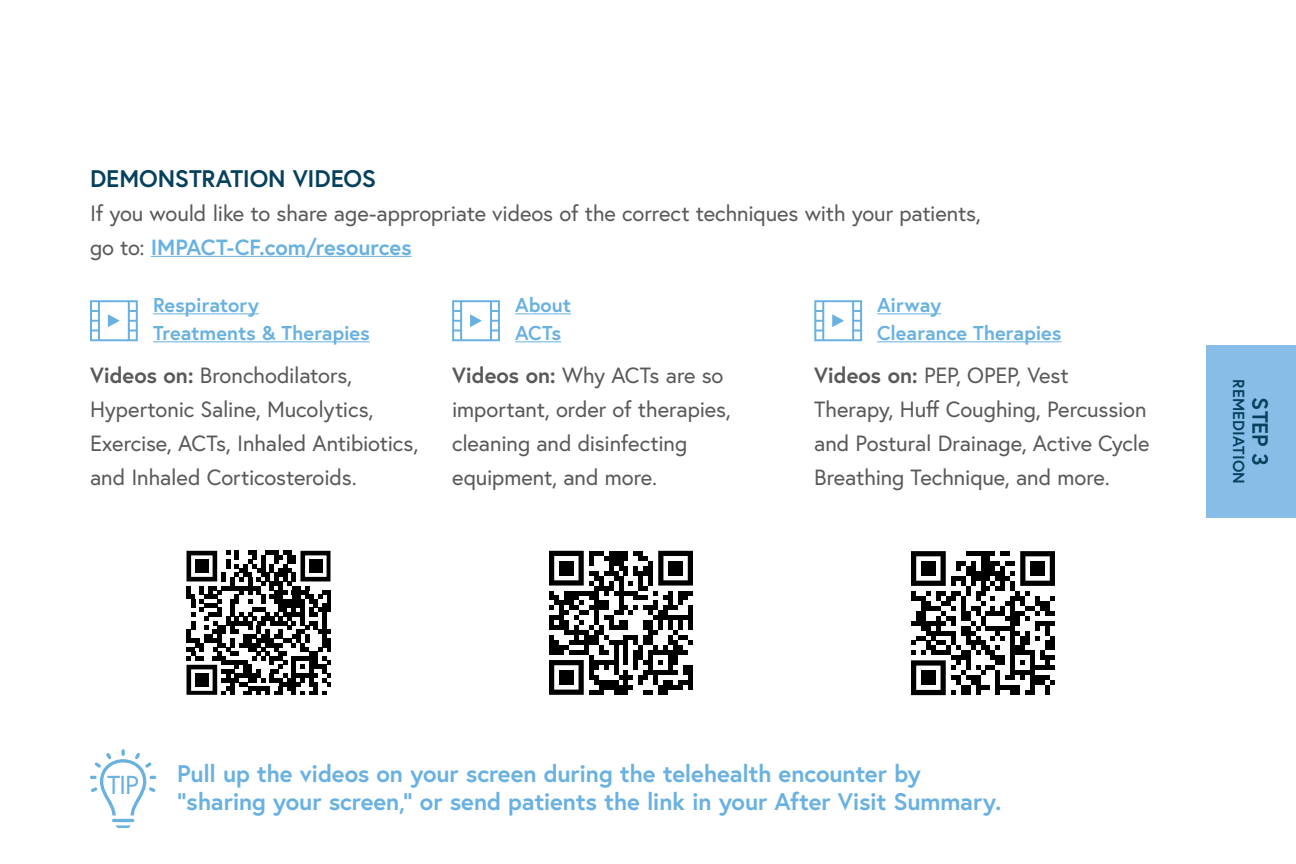
<style>
.page{position:relative;width:1296px;height:864px;background:#fff}
.page>*{position:absolute;margin:0;border:0;box-sizing:border-box;transform-origin:0 0}
.t1{font:26px "Europa";color:#69b1e1}
.t2{font:700 24px/28px "Europa";letter-spacing:-.01em;color:#69b1e1}
.t3{font:700 24px "Europa";letter-spacing:-.01em;color:#06415c}
.t4{font:22px/34px "Europa";letter-spacing:-.01em;color:#58595b}
.t5{font:700 22px "Europa";color:#06415c}
.t6{font:700 20px/28px "Europa";letter-spacing:-.005em;color:#69b1e1}
.t7{font:700 16px "Europa";letter-spacing:.01em;color:#06415c}
.s1{font-weight:700;color:#69b1e1}
.s2{font-weight:700}
</style>
<div class="page">
<div style="left:1207px;top:346px;width:89px;height:172px;background:#87bde7"></div>
<svg style="left:187px;top:551px;width:144px;height:144px"></svg>
<div style="left:195px;top:560px;width:13px;height:13px;background:#000"></div>
<div style="left:309px;top:560px;width:13px;height:13px;background:#000"></div>
<div style="left:195px;top:674px;width:13px;height:13px;background:#000"></div>
<svg style="left:90px;top:749px;width:66px;height:79px"></svg>
<svg style="left:90px;top:300px;width:48px;height:41px"></svg>
<svg style="left:452px;top:300px;width:48px;height:41px"></svg>
<svg style="left:814px;top:300px;width:48px;height:41px"></svg>
<svg style="left:911px;top:551px;width:144px;height:144px"></svg>
<div style="left:921px;top:561px;width:15px;height:15px;background:#000"></div>
<div style="left:1030px;top:561px;width:15px;height:15px;background:#000"></div>
<div style="left:921px;top:670px;width:15px;height:15px;background:#000"></div>
<hr style="left:151px;top:256px;width:261px;height:1px;background:#69b1e1">
<hr style="left:153px;top:313px;width:106px;height:1px;background:#69b1e1">
<hr style="left:153px;top:341px;width:217px;height:1px;background:#69b1e1">
<hr style="left:515px;top:313px;width:56px;height:1px;background:#69b1e1">
<hr style="left:515px;top:341px;width:46px;height:1px;background:#69b1e1">
<hr style="left:877px;top:313px;width:64px;height:1px;background:#69b1e1">
<hr style="left:877px;top:341px;width:184px;height:1px;background:#69b1e1">
<svg style="left:549px;top:551px;width:144px;height:144px"></svg>
<div style="left:559px;top:561px;width:15px;height:15px;background:#000"></div>
<div style="left:668px;top:561px;width:15px;height:15px;background:#000"></div>
<div style="left:559px;top:670px;width:15px;height:15px;background:#000"></div>
<p class="t3" style="left:90px;top:162px;width:287px">DEMONSTRATION VIDEOS</p>
<p class="t4" style="left:90px;top:196px;width:892px">If you would like to share age-appropriate videos of the correct techniques with your patients, go to: <span class="s1">IMPACT-CF.com/resources</span></p>
<p class="t6" style="left:153px;top:291px;width:218px">Respiratory<br>Treatments &amp; Therapies</p>
<p class="t4" style="left:90px;top:358px;width:330px"><span class="s2">Videos on:</span> Bronchodilators, Hypertonic Saline, Mucolytics, Exercise, ACTs, Inhaled Antibiotics, and Inhaled Corticosteroids.</p>
<p class="t6" style="left:515px;top:291px;width:58px">About<br>ACTs</p>
<p class="t4" style="left:452px;top:358px;width:280px"><span class="s2">Videos on:</span> Why ACTs are so important, order of therapies, cleaning and disinfecting equipment, and more.</p>
<p class="t6" style="left:877px;top:291px;width:186px">Airway<br>Clearance Therapies</p>
<p class="t4" style="left:814px;top:358px;width:337px"><span class="s2">Videos on:</span> PEP, OPEP, Vest<br>Therapy, Huff Coughing, Percussion and Postural Drainage, Active Cycle<br>Breathing Technique, and more.</p>
<p class="t7" style="left:1250px;top:379px;width:106px;rotate:90deg">REMEDIATION</p>
<p class="t5" style="left:1275px;top:397px;width:70px;rotate:90deg">STEP 3</p>
<p class="t1" style="left:107px;top:768px;width:33px">TIP</p>
<p class="t2" style="left:177px;top:759px;width:826px">Pull up the videos on your screen during the telehealth encounter by “sharing your screen,” or send patients the link in your After Visit Summary.</p>
</div>
